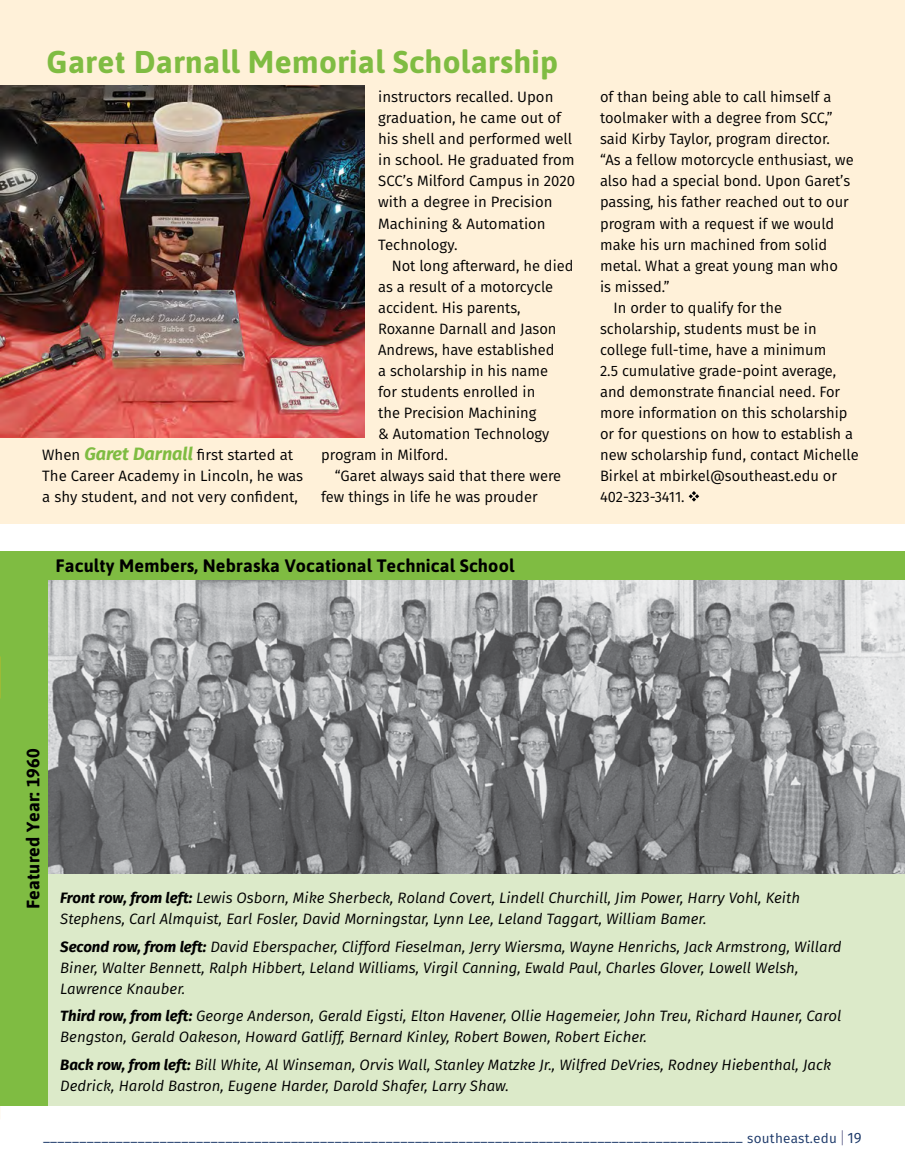
<style>
.page{position:relative;width:905px;height:1175px;background:#fff}
.page>*{position:absolute;margin:0;border:0;box-sizing:border-box;transform-origin:0 0}
.story_title_header_g{font:700 31.5px "Asap";letter-spacing:.01em;color:#7fbc42}
.B_Pic_Headings_orang{font:700 18px "Asap";letter-spacing:.01em;color:#000}
._9_5-11_pt_main{font:15px/21px "Fira Sans";color:#000}
._9_5-11__1stPARA{font:italic 15px/21px "Fira Sans";color:#000}
._9_5-11__1stPARA-2{font:15px/21px "Fira Sans";color:#000}
.t1{font:13.5px "Fira Sans";letter-spacing:.02em;color:#1a3768}
.s1{font-weight:700;font-style:italic;font-size:18px;color:#7fbc42}
.s2{font-weight:700}
.s3{font-size:15px}
</style>
<div class="page">
<div style="left:0;top:0;width:904px;height:524px;background:#fff1d9"></div>
<svg style="left:688px;top:491px;width:11px;height:10px"></svg>
<img style="left:0;top:86px;width:364px;height:351px">
<div style="left:47px;top:551px;width:857px;height:555px;background:#dceac9"></div>
<div style="left:47px;top:551px;width:857px;height:29px;background:#7fbc42"></div>
<img style="left:48px;top:580px;width:856px;height:293px">
<div style="left:0;top:551px;width:44px;height:555px;background:#7fbc42"></div>
<div style="left:18px;top:551px;width:30px;height:555px;background:#7fbc42"></div>
<svg style="left:842px;top:1130px;width:1px;height:15px"></svg>
<p class="story_title_header_g" style="left:47px;top:39px;width:513px">Garet Darnall Memorial Scholarship</p>
<p class="_9_5-11__1stPARA-2" style="left:42px;top:443px;width:262px">When <span class="s1">Garet Darnall</span> first started at<br>The Career Academy in Lincoln, he was a shy student, and not very confident,</p>
<p class="_9_5-11__1stPARA-2" style="left:378px;top:86px;width:198px">instructors recalled. Upon graduation, he came out of his shell and performed well in school. He graduated from<br>SCC’s Milford Campus in 2020 with a degree in Precision<br>Machining &amp; Automation<br>Technology.</p>
<p class="_9_5-11_pt_main" style="left:392px;top:254px;width:183px">Not long afterward, he died</p>
<p class="_9_5-11_pt_main" style="left:378px;top:275px;width:176px">as a result of a motorcycle</p>
<p class="_9_5-11_pt_main" style="left:378px;top:296px;width:144px">accident. His parents,</p>
<p class="_9_5-11_pt_main" style="left:378px;top:317px;width:180px">Roxanne Darnall and Jason</p>
<p class="_9_5-11_pt_main" style="left:378px;top:338px;width:178px">Andrews, have established</p>
<p class="_9_5-11_pt_main" style="left:378px;top:359px;width:171px">a scholarship in his name</p>
<p class="_9_5-11_pt_main" style="left:378px;top:380px;width:158px">for students enrolled in</p>
<p class="_9_5-11_pt_main" style="left:378px;top:401px;width:160px">the Precision Machining</p>
<p class="_9_5-11_pt_main" style="left:378px;top:422px;width:173px">&amp; Automation Technology</p>
<p class="_9_5-11_pt_main" style="left:321px;top:443px;width:128px">program in Milford.</p>
<p class="_9_5-11_pt_main" style="left:321px;top:464px;width:241px;text-indent:13px">“Garet always said that there were few things in life he was prouder</p>
<p class="B_Pic_Headings_orang" style="left:56px;top:553px;width:460px">Faculty Members, Nebraska Vocational Technical School</p>
<p class="_9_5-11_pt_main" style="left:600px;top:86px;width:255px">of than being able to call himself a toolmaker with a degree from SCC,” said Kirby Taylor, program director. “As a fellow motorcycle enthusiast, we also had a special bond. Upon Garet’s passing, his father reached out to our program with a request if we would make his urn machined from solid metal. What a great young man who<br>is missed.”</p>
<p class="_9_5-11_pt_main" style="left:600px;top:296px;width:260px;text-indent:13px">In order to qualify for the scholarship, students must be in college full-time, have a minimum<br>2.5 cumulative grade-point average, and demonstrate financial need. For more information on this scholarship or for questions on how to establish a new scholarship fund, contact Michelle Birkel at mbirkel@southeast.edu or 402-323-3411.</p>
<p class="B_Pic_Headings_orang" style="left:21px;top:909px;width:162px;rotate:-90deg">Featured Year: 1960</p>
<p class="_9_5-11__1stPARA" style="left:60px;top:887px;width:741px"><span class="s2">Front row, from left:</span> Lewis Osborn, Mike Sherbeck, Roland Covert, Lindell Churchill, Jim Power, Harry Vohl, Keith<br>Stephens, Carl Almquist, Earl Fosler, David Morningstar, Lynn Lee, Leland Taggart, William Bamer.</p>
<p class="_9_5-11__1stPARA" style="left:60px;top:935px;width:782px"><span class="s2">Second row, from left:</span> David Eberspacher, Clifford Fieselman, Jerry Wiersma, Wayne Henrichs, Jack Armstrong, Willard<br>Biner, Walter Bennett, Ralph Hibbert, Leland Williams, Virgil Canning, Ewald Paul, Charles Glover, Lowell Welsh,<br>Lawrence Knauber.</p>
<p class="_9_5-11__1stPARA" style="left:60px;top:1005px;width:782px"><span class="s2">Third row, from left:</span> George Anderson, Gerald Eigsti, Elton Havener, Ollie Hagemeier, John Treu, Richard Hauner, Carol<br>Bengston, Gerald Oakeson, Howard Gatliff, Bernard Kinley, Robert Bowen, Robert Eicher.</p>
<p class="_9_5-11__1stPARA" style="left:60px;top:1054px;width:772px"><span class="s2">Back row, from left:</span> Bill White, Al Winseman, Orvis Wall, Stanley Matzke Jr., Wilfred DeVries, Rodney Hiebenthal, Jack<br>Dedrick, Harold Bastron, Eugene Harder, Darold Shafer, Larry Shaw.</p>
<p class="t1" style="left:43px;top:1126px;width:820px">________________________________________________________________________________________________ southeast.edu <span class="s3">19</span></p>
</div>
